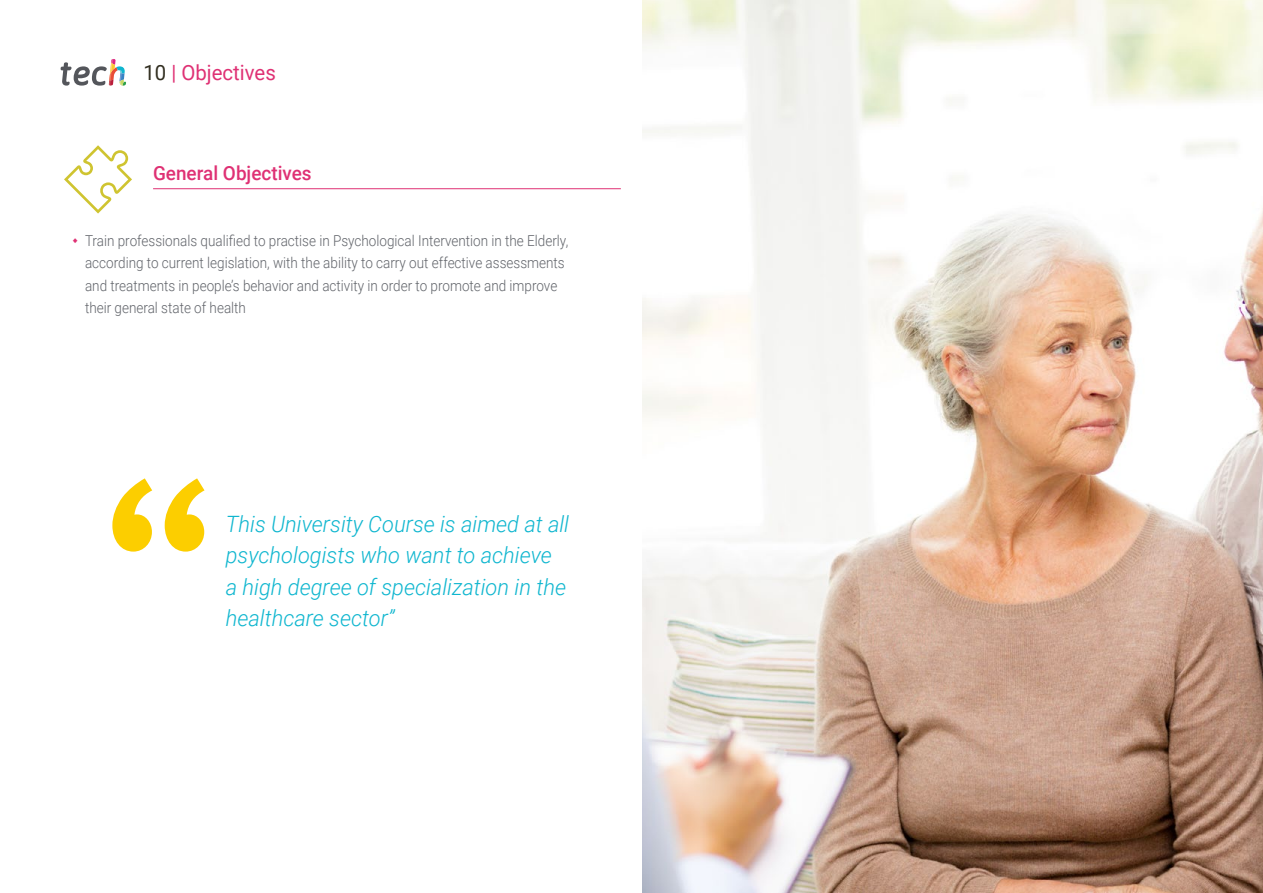
<style>
.page{position:relative;width:1263px;height:893px;background:#fff}
.page>*{position:absolute;margin:0;border:0;box-sizing:border-box;transform-origin:0 0}
.t1{font:italic 300 22.5px/31.5px "Roboto";color:#0fb6cf}
.t2{font:21px "Roboto";color:#df3174}
.t3{font:500 19.5px "Roboto";color:#df3174}
.t4{font:300 15px/22.5px "Roboto";color:#61646a;scale:.9 1}
.s1{color:#312e20}
</style>
<div class="page">
<hr style="left:153px;top:188px;width:468px;height:1px;background:#df3174">
<svg style="left:64px;top:145px;width:68px;height:69px"></svg>
<img style="left:642px;top:0;width:621px;height:893px">
<svg style="left:112px;top:478px;width:92px;height:74px"></svg>
<svg style="left:61px;top:59px;width:65px;height:27px"></svg>
<h2 class="t2" style="left:144px;top:57px;width:134px"><span class="s1">10</span> | Objectives</h2>
<h3 class="t3" style="left:153px;top:160px;width:160px">General Objectives</h3>
<p class="t4" style="left:85px;top:229px;width:538px">Train professionals qualified to practise in Psychological Intervention in the Elderly, according to current legislation, with the ability to carry out effective assessments and treatments in people’s behavior and activity in order to promote and improve their general state of health</p>
<h1 class="t1" style="left:226px;top:507px;width:345px">This University Course is aimed at all psychologists who want to achieve<br>a high degree of specialization in the healthcare sector”</h1>
</div>
